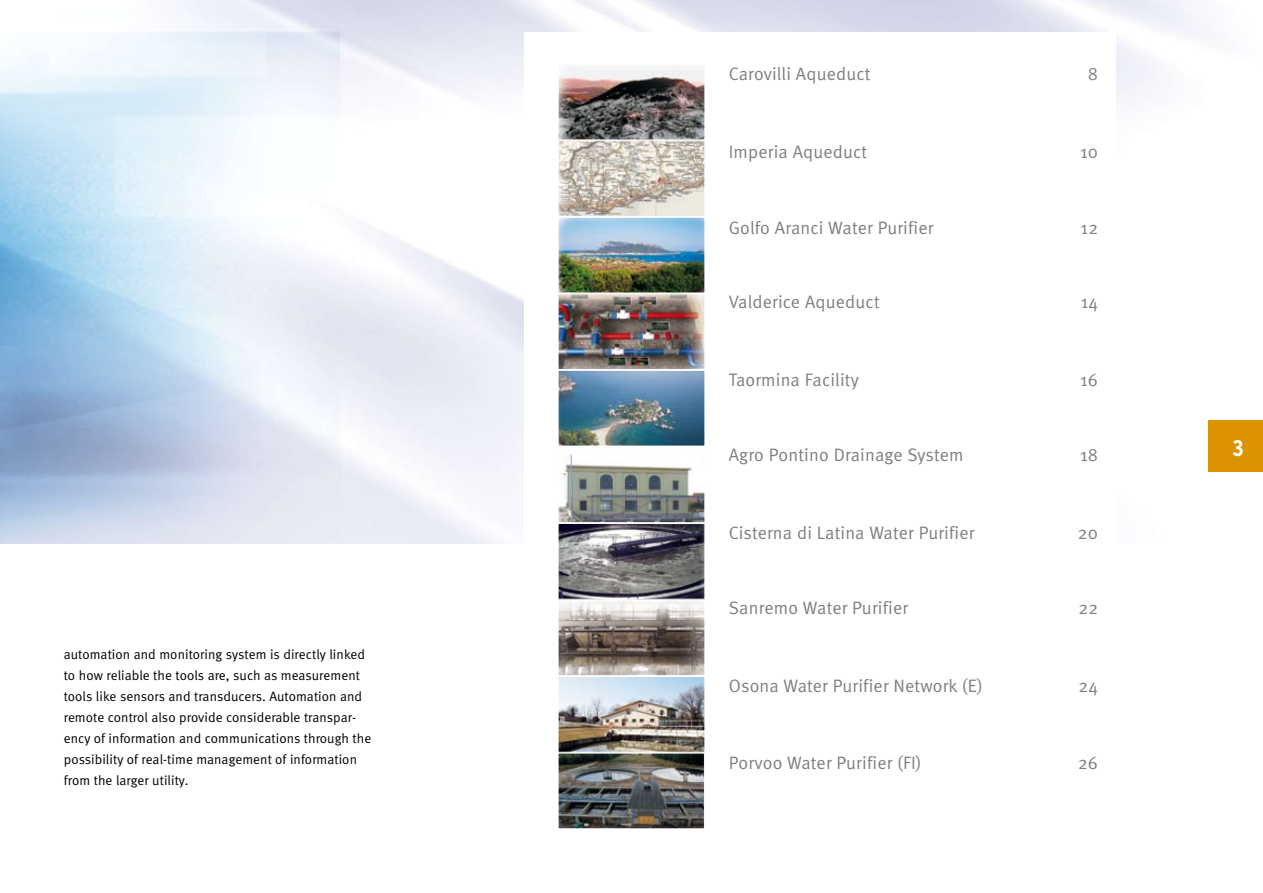
<style>
.page{position:relative;width:1263px;height:893px;background:#fff}
.page>*{position:absolute;margin:0;border:0;box-sizing:border-box;transform-origin:0 0}
.t1{font:700 condensed 22.5px "Interstate";color:#fff}
.t2{font:18px "Meta Normal";letter-spacing:.01em;color:#808080}
.t3{font:13.5px/21px "Meta Normal";letter-spacing:.005em;color:#000}
</style>
<div class="page">
<img style="left:0;top:0;width:1210px;height:543px">
<div style="left:1199px;top:270px;width:64px;height:210px;background:#fff"></div>
<div style="left:524px;top:32px;width:591px;height:860px;background:#fff"></div>
<div style="left:1208px;top:421px;width:55px;height:51px;background:#db9300"></div>
<img style="left:560px;top:66px;width:143px;height:72px">
<div style="left:558px;top:64px;width:147px;height:76px;border:1px solid #fff"></div>
<svg style="left:560px;top:142px;width:143px;height:73px;background:#ccc5ba"></svg>
<div style="left:558px;top:140px;width:147px;height:77px;border:1px solid #fff"></div>
<img style="left:560px;top:219px;width:143px;height:72px">
<div style="left:558px;top:217px;width:147px;height:76px;border:1px solid #fff"></div>
<img style="left:560px;top:295px;width:143px;height:73px">
<div style="left:558px;top:293px;width:147px;height:77px;border:1px solid #fff"></div>
<img style="left:560px;top:372px;width:143px;height:72px">
<div style="left:558px;top:370px;width:147px;height:76px;border:1px solid #fff"></div>
<svg style="left:560px;top:453px;width:143px;height:68px"></svg>
<div style="left:558px;top:446px;width:147px;height:77px;border:1px solid #fff"></div>
<svg style="left:560px;top:525px;width:143px;height:73px;background:#727176"></svg>
<div style="left:558px;top:523px;width:147px;height:77px;border:1px solid #fff"></div>
<svg style="left:560px;top:602px;width:143px;height:72px;background:#968c85"></svg>
<div style="left:558px;top:600px;width:147px;height:76px;border:1px solid #fff"></div>
<img style="left:560px;top:678px;width:143px;height:73px">
<div style="left:558px;top:676px;width:147px;height:77px;border:1px solid #fff"></div>
<img style="left:560px;top:755px;width:143px;height:72px">
<div style="left:558px;top:753px;width:147px;height:76px;border:1px solid #fff"></div>
<div style="left:711px;top:47px;width:405px;height:760px;background:#fff"></div>
<p class="t3" style="left:64px;top:644px;width:309px">automation and monitoring system is directly linked to how reliable the tools are, such as measurement tools like sensors and transducers. Automation and remote control also provide considerable transpar&shy;ency of information and communications through the possibility of real-time management of information from the larger utility.</p>
<h2 class="t2" style="left:729px;top:63px;width:143px">Carovilli Aqueduct</h2>
<h2 class="t2" style="left:1088px;top:63px;width:12px">8</h2>
<h2 class="t2" style="left:729px;top:141px;width:140px">Imperia Aqueduct</h2>
<h2 class="t2" style="left:1080px;top:141px;width:20px">10</h2>
<h2 class="t2" style="left:729px;top:217px;width:206px">Golfo Aranci Water Purifier</h2>
<h2 class="t2" style="left:1080px;top:217px;width:19px">12</h2>
<h2 class="t2" style="left:729px;top:291px;width:152px">Valderice Aqueduct</h2>
<h2 class="t2" style="left:1081px;top:291px;width:19px">14</h2>
<h2 class="t2" style="left:729px;top:369px;width:131px">Taormina Facility</h2>
<h2 class="t2" style="left:1080px;top:369px;width:19px">16</h2>
<h2 class="t2" style="left:729px;top:444px;width:236px">Agro Pontino Drainage System</h2>
<h2 class="t2" style="left:1080px;top:444px;width:20px">18</h2>
<h2 class="t2" style="left:729px;top:522px;width:247px">Cisterna di Latina Water Purifier</h2>
<h2 class="t2" style="left:1078px;top:522px;width:22px">20</h2>
<h2 class="t2" style="left:729px;top:597px;width:181px">Sanremo Water Purifier</h2>
<h2 class="t2" style="left:1078px;top:597px;width:21px">22</h2>
<h2 class="t2" style="left:729px;top:675px;width:256px">Osona Water Purifier Network (E)</h2>
<h2 class="t2" style="left:1079px;top:675px;width:21px">24</h2>
<h2 class="t2" style="left:729px;top:752px;width:194px">Porvoo Water Purifier (FI)</h2>
<h2 class="t2" style="left:1078px;top:752px;width:22px">26</h2>
<h1 class="t1" style="left:1232px;top:435px;width:13px">3</h1>
</div>
